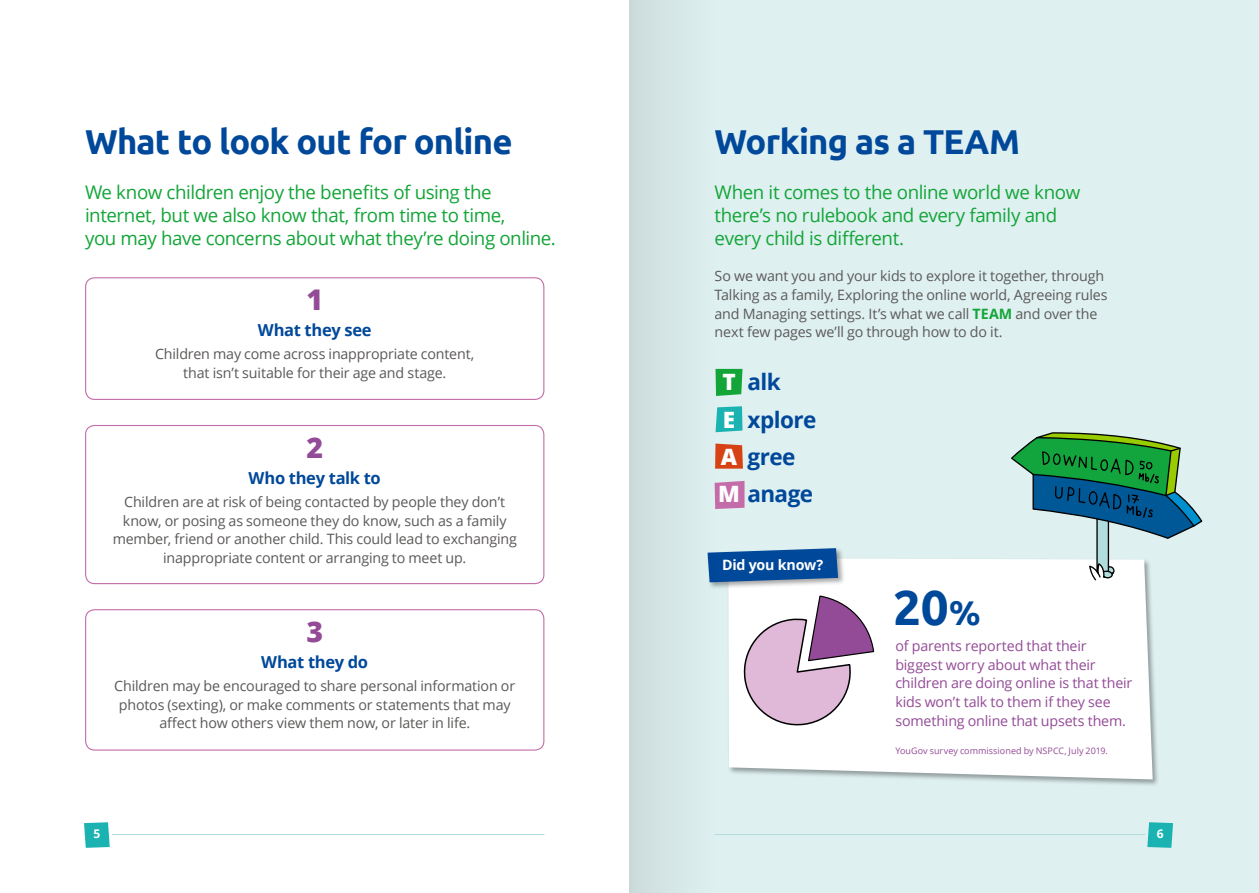
<style>
.page{position:relative;width:1259px;height:893px;background:#fff}
.page>*{position:absolute;margin:0;border:0;box-sizing:border-box;transform-origin:0 0}
.t1{font:700 49.2px "Ubuntu";color:#00489a}
.t2{font:700 34.5px "Ubuntu";letter-spacing:-.02em;color:#00489a}
.t3{font:800 28.5px "Open Sans";color:#934b97}
.t4{font:700 22.5px "Open Sans";letter-spacing:-.025em;color:#00489a}
.t5{font:800 22.5px/37.2px "Open Sans";color:#fff}
.t6{font:18.75px/23.2px "Open Sans";letter-spacing:-.025em;color:#13a538}
.t7{font:700 16.5px "Open Sans";letter-spacing:-.02em;color:#00489a}
.t8{font:14.25px/18.8px "Open Sans";letter-spacing:-.01em;color:#5b5958;text-align:center}
.t9{font:14.25px/18.8px "Open Sans";letter-spacing:-.01em;color:#934b97}
.t10{font:700 14.25px "Open Sans";letter-spacing:-.01em;color:#fff}
.t11{font:700 12px "Open Sans";color:#fff}
.t12{font:9px "Open Sans";letter-spacing:.005em;color:#934b97}
.s1{font-weight:700;color:#13a538}
.s2{font-weight:800;color:#fff}
.s3{font-size:34.2px}
</style>
<div class="page">
<hr style="left:85px;top:834px;width:459px;height:1px;background:#b2dcdd">
<svg style="left:84px;top:822px;width:28px;height:26px"></svg>
<div style="left:629px;top:0;width:630px;height:893px;background:#dff0f1"></div>
<hr style="left:714px;top:834px;width:460px;height:1px;background:#b2dcdd">
<svg style="left:1145px;top:822px;width:29px;height:26px"></svg>
<div style="left:726px;top:557px;width:434px;height:230px;background:#000;opacity:.35"></div>
<div style="left:728px;top:558px;width:424px;height:221px;background:#fff"></div>
<div style="left:706px;top:547px;width:139px;height:43px;background:#000;opacity:.35"></div>
<svg style="left:714px;top:548px;width:124px;height:34px;background:#1a5aa1"></svg>
<svg style="left:715px;top:369px;width:27px;height:27px"></svg>
<svg style="left:715px;top:406px;width:27px;height:26px"></svg>
<svg style="left:715px;top:444px;width:28px;height:25px"></svg>
<svg style="left:714px;top:481px;width:30px;height:28px"></svg>
<svg style="left:1011px;top:432px;width:191px;height:148px"></svg>
<svg style="left:739px;top:595px;width:136px;height:135px;background:#dac1d8"></svg>
<div style="left:85px;top:277px;width:459px;height:123px;border:1px solid #c46ca9;border-radius:9px"></div>
<div style="left:85px;top:425px;width:459px;height:159px;border:1px solid #c46ca9;border-radius:9px"></div>
<div style="left:85px;top:609px;width:459px;height:142px;border:1px solid #c46ca9;border-radius:9px"></div>
<div style="left:629px;top:0;width:85px;height:893px;background:#d6e6e7"></div>
<h2 class="t2" style="left:85px;top:121px;width:429px">What to look out for online</h2>
<h3 class="t6" style="left:85px;top:180px;width:472px">We know children enjoy the benefits of using the internet, but we also know that, from time to time,<br>you may have concerns about what they’re doing online.</h3>
<h3 class="t3" style="left:306px;top:278px;width:18px">1</h3>
<p class="t7" style="left:258px;top:318px;width:115px">What they see</p>
<p class="t8" style="left:155px;top:344px;width:321px">Children may come across inappropriate content, that isn’t suitable for their age and stage.</p>
<h3 class="t3" style="left:306px;top:426px;width:18px">2</h3>
<p class="t7" style="left:249px;top:466px;width:134px">Who they talk to</p>
<p class="t8" style="left:113px;top:492px;width:406px">Children are at risk of being contacted by people they don’t know, or posing as someone they do know, such as a family member, friend or another child. This could lead to exchanging inappropriate content or arranging to meet up.</p>
<h3 class="t3" style="left:306px;top:610px;width:18px">3</h3>
<p class="t7" style="left:261px;top:650px;width:108px">What they do</p>
<p class="t8" style="left:114px;top:676px;width:402px">Children may be encouraged to share personal information or photos (sexting), or make comments or statements that may affect how others view them now, or later in life.</p>
<h2 class="t2" style="left:714px;top:121px;width:307px">Working as a TEAM</h2>
<h3 class="t6" style="left:714px;top:180px;width:367px">When it comes to the online world we know there’s no rulebook and every family and every child is different.</h3>
<p class="t8" style="left:714px;top:266px;width:394px;text-align:left">So we want you and your kids to explore it together, through Talking as a family, Exploring the online world, Agreeing rules and Managing settings. It’s what we call <span class="s1">TEAM</span> and over the next few pages we’ll go through how to do it.</p>
<h3 class="t4" style="left:722px;top:366px;width:60px"><span class="s2">T</span> alk</h3>
<h3 class="t4" style="left:747px;top:404px;width:71px">xplore</h3>
<h3 class="t4" style="left:747px;top:441px;width:50px">gree</h3>
<h3 class="t4" style="left:718px;top:478px;width:96px"><span class="s2">M</span> anage</h3>
<h3 class="t5" style="left:721px;top:400px;width:18px">E<br>A</h3>
<p class="t10" style="left:722px;top:555px;width:103px">Did you know?</p>
<h1 class="t1" style="left:893px;top:578px;width:89px">20<span class="s3">%</span></h1>
<p class="t9" style="left:895px;top:636px;width:239px">of parents reported that their biggest worry about what their children are doing online is that their kids won’t talk to them if they see something online that upsets them.</p>
<p class="t12" style="left:895px;top:745px;width:214px">YouGov survey commissioned by NSPCC, July 2019.</p>
<p class="t11" style="left:93px;top:825px;width:8px">5</p>
<p class="t11" style="left:1156px;top:825px;width:8px">6</p>
</div>
